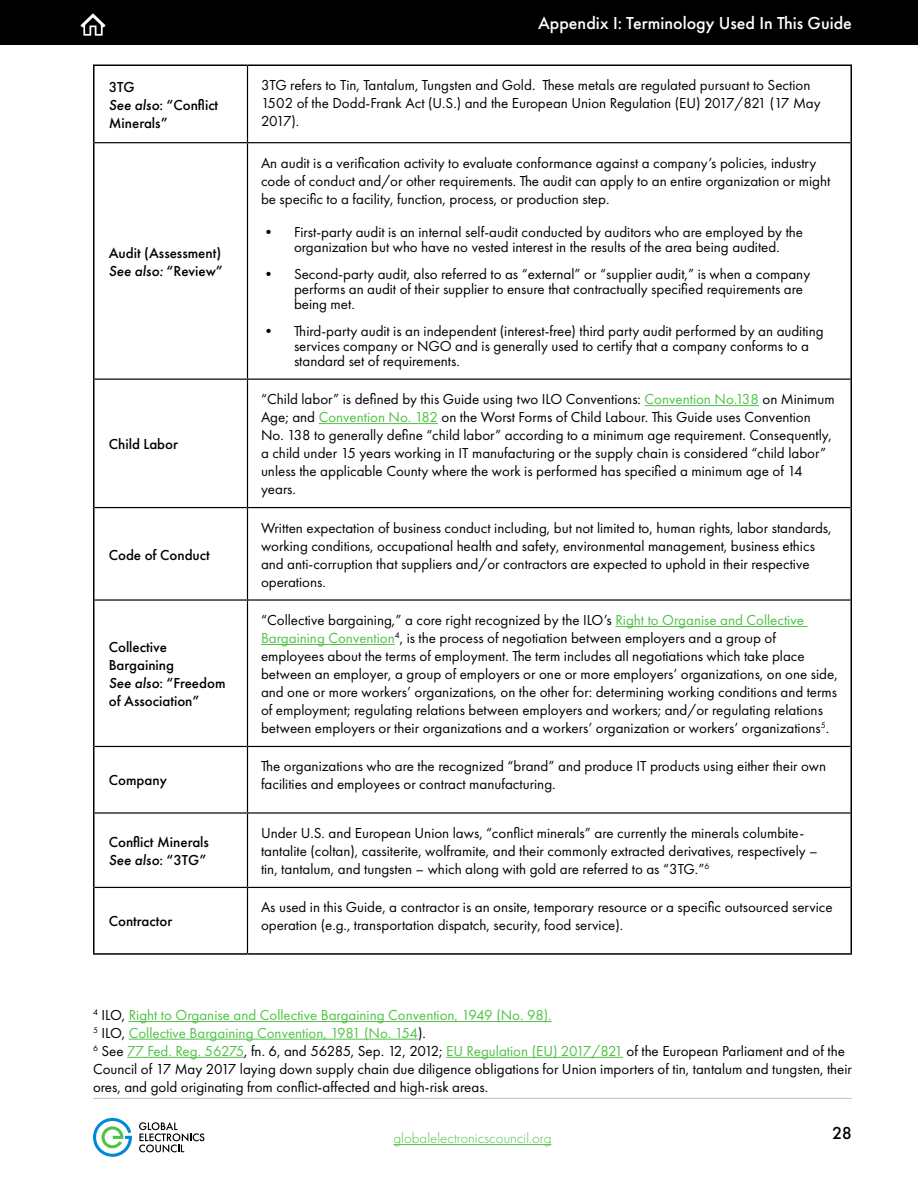
<style>
.page{position:relative;width:918px;height:1188px;background:#fff}
.page>*{position:absolute;margin:0;border:0;box-sizing:border-box;transform-origin:0 0}
.p_block_02{font:500 18px "Futura PT";color:#fff}
.t1{font:500 18px "Futura PT";color:#000}
.t2{font:15px/18px "Futura PT";color:#000}
.t3{font:500 15px/18px "Futura PT";color:#000}
.t4{font:15px "Futura PT";color:#50c246}
.t5{font:300 15px "Futura PT";color:#50c246}
.s1{font-style:italic}
.s2{color:#50c246}
.s3{color:#000}
</style>
<div class="page">
<div style="left:0;top:0;width:918px;height:45px;background:#000"></div>
<svg style="left:93px;top:1118px;width:39px;height:39px"></svg>
<svg style="left:139px;top:1122px;width:65px;height:31px"></svg>
<hr style="left:93px;top:1098px;width:759px;height:1px;background:#bfbfbf">
<hr style="left:394px;top:1144px;width:157px;height:1px;background:#50c246">
<img style="left:80px;top:13px;width:26px;height:23px">
<hr style="left:93px;top:64px;width:155px;height:2px;background:#000">
<hr style="left:93px;top:66px;width:1px;height:77px;background:#000">
<hr style="left:248px;top:64px;width:604px;height:2px;background:#000">
<hr style="left:850px;top:66px;width:2px;height:77px;background:#000">
<hr style="left:93px;top:143px;width:1px;height:236px;background:#000">
<hr style="left:850px;top:143px;width:2px;height:236px;background:#000">
<hr style="left:93px;top:379px;width:1px;height:129px;background:#000">
<hr style="left:850px;top:379px;width:2px;height:129px;background:#000">
<hr style="left:93px;top:508px;width:1px;height:92px;background:#000">
<hr style="left:850px;top:508px;width:2px;height:92px;background:#000">
<hr style="left:93px;top:600px;width:1px;height:146px;background:#000">
<hr style="left:850px;top:600px;width:2px;height:146px;background:#000">
<hr style="left:93px;top:746px;width:1px;height:67px;background:#000">
<hr style="left:850px;top:746px;width:2px;height:67px;background:#000">
<hr style="left:93px;top:813px;width:1px;height:74px;background:#000">
<hr style="left:850px;top:813px;width:2px;height:74px;background:#000">
<hr style="left:93px;top:887px;width:1px;height:66px;background:#000">
<hr style="left:850px;top:887px;width:2px;height:66px;background:#000">
<hr style="left:93px;top:953px;width:155px;height:2px;background:#000">
<hr style="left:248px;top:953px;width:604px;height:2px;background:#000">
<hr style="left:247px;top:66px;width:1px;height:76px;background:#000">
<hr style="left:94px;top:142px;width:154px;height:1px;background:#000">
<hr style="left:248px;top:142px;width:602px;height:1px;background:#000">
<hr style="left:247px;top:143px;width:1px;height:236px;background:#000">
<hr style="left:94px;top:379px;width:154px;height:1px;background:#000">
<hr style="left:248px;top:379px;width:602px;height:1px;background:#000">
<hr style="left:247px;top:380px;width:1px;height:127px;background:#000">
<hr style="left:94px;top:507px;width:154px;height:1px;background:#000">
<hr style="left:248px;top:507px;width:602px;height:1px;background:#000">
<hr style="left:247px;top:508px;width:1px;height:91px;background:#000">
<hr style="left:94px;top:599px;width:154px;height:2px;background:#000">
<hr style="left:248px;top:599px;width:602px;height:2px;background:#000">
<hr style="left:247px;top:601px;width:1px;height:145px;background:#000">
<hr style="left:94px;top:746px;width:154px;height:1px;background:#000">
<hr style="left:248px;top:746px;width:602px;height:1px;background:#000">
<hr style="left:247px;top:747px;width:1px;height:65px;background:#000">
<hr style="left:94px;top:812px;width:154px;height:2px;background:#000">
<hr style="left:248px;top:812px;width:602px;height:2px;background:#000">
<hr style="left:247px;top:814px;width:1px;height:73px;background:#000">
<hr style="left:94px;top:887px;width:154px;height:1px;background:#000">
<hr style="left:248px;top:887px;width:602px;height:1px;background:#000">
<hr style="left:247px;top:888px;width:1px;height:65px;background:#000">
<hr style="left:645px;top:405px;width:114px;height:1px;background:#50c246">
<hr style="left:319px;top:423px;width:119px;height:1px;background:#50c246">
<hr style="left:615px;top:626px;width:192px;height:1px;background:#50c246">
<hr style="left:261px;top:644px;width:134px;height:1px;background:#50c246">
<hr style="left:129px;top:1021px;width:423px;height:1px;background:#50c246">
<hr style="left:129px;top:1039px;width:289px;height:1px;background:#50c246">
<hr style="left:127px;top:1057px;width:117px;height:1px;background:#50c246">
<hr style="left:446px;top:1057px;width:177px;height:1px;background:#50c246">
<p class="p_block_02" style="left:538px;top:12px;width:315px">Appendix I: Terminology Used In This Guide</p>
<h3 class="t3" style="left:109px;top:78px;width:111px">3TG<br><span class="s1">See also</span>: “Conflict<br>Minerals”</h3>
<p class="t2" style="left:261px;top:76px;width:561px">3TG refers to Tin, Tantalum, Tungsten and Gold. These metals are regulated pursuant to Section<br>1502 of the Dodd-Frank Act (U.S.) and the European Union Regulation (EU) 2017/821 (17 May<br>2017).</p>
<h3 class="t3" style="left:109px;top:244px;width:116px">Audit (Assessment)<br><span class="s1">See also:</span> “Review”</h3>
<h3 class="t3" style="left:109px;top:435px;width:71px">Child Labor</h3>
<h3 class="t3" style="left:109px;top:546px;width:103px">Code of Conduct</h3>
<h3 class="t3" style="left:109px;top:638px;width:118px">Collective<br>Bargaining<br><span class="s1">See also</span>: “Freedom of Association”</h3>
<h3 class="t3" style="left:109px;top:771px;width:60px">Company</h3>
<p class="t2" style="left:261px;top:154px;width:571px">An audit is a verification activity to evaluate conformance against a company’s policies, industry code of conduct and/or other requirements. The audit can apply to an entire organization or might be specific to a facility, function, process, or production step.</p>
<p class="t2" style="left:294px;top:224px;width:511px;line-height:15px;text-indent:-33px">• First-party audit is an internal self-audit conducted by auditors who are employed by the organization but who have no vested interest in the results of the area being audited.</p>
<p class="t2" style="left:294px;top:266px;width:518px;line-height:15px;text-indent:-33px">• Second-party audit, also referred to as “external” or “supplier audit,” is when a company performs an audit of their supplier to ensure that contractually specified requirements are being met.</p>
<p class="t2" style="left:294px;top:323px;width:531px;line-height:15px;text-indent:-33px">• Third-party audit is an independent (interest-free) third party audit performed by an auditing services company or NGO and is generally used to certify that a company conforms to a standard set of requirements.</p>
<p class="t2" style="left:261px;top:390px;width:575px">“Child labor” is defined by this Guide using two ILO Conventions: <span class="s2">Convention No.138</span> on Minimum Age; and <span class="s2">Convention No. 182</span> on the Worst Forms of Child Labour. This Guide uses Convention No. 138 to generally define “child labor” according to a minimum age requirement. Consequently, a child under 15 years working in IT manufacturing or the supply chain is considered “child labor” unless the applicable County where the work is performed has specified a minimum age of 14 years.</p>
<p class="t2" style="left:261px;top:518px;width:572px">Written expectation of business conduct including, but not limited to, human rights, labor standards, working conditions, occupational health and safety, environmental management, business ethics and anti-corruption that suppliers and/or contractors are expected to uphold in their respective operations.</p>
<p class="t2" style="left:261px;top:611px;width:578px">“Collective bargaining,” a core right recognized by the ILO’s <span class="s2">Right to Organise and Collective Bargaining Convention</span><sup>4</sup>, is the process of negotiation between employers and a group of employees about the terms of employment. The term includes all negotiations which take place between an employer, a group of employers or one or more employers’ organizations, on one side, and one or more workers’ organizations, on the other for: determining working conditions and terms of employment; regulating relations between employers and workers; and/or regulating relations between employers or their organizations and a workers’ organization or workers’ organizations<sup>5</sup>.</p>
<p class="t2" style="left:261px;top:757px;width:567px">The organizations who are the recognized “brand” and produce IT products using either their own facilities and employees or contract manufacturing.</p>
<h3 class="t3" style="left:109px;top:833px;width:102px">Conflict Minerals<br><span class="s1">See also</span>: “3TG”</h3>
<p class="t2" style="left:261px;top:824px;width:558px">Under U.S. and European Union laws, “conflict minerals” are currently the minerals columbite&shy;tantalite (coltan), cassiterite, wolframite, and their commonly extracted derivatives, respectively – tin, tantalum, and tungsten – which along with gold are referred to as “3TG.”<sup>6</sup></p>
<h3 class="t3" style="left:109px;top:912px;width:65px">Contractor</h3>
<p class="t2" style="left:261px;top:898px;width:573px">As used in this Guide, a contractor is an onsite, temporary resource or a specific outsourced service operation (e.g., transportation dispatch, security, food service).</p>
<p class="t4" style="left:93px;top:1006px;width:460px"><sup>4</sup> <span class="s3">ILO,</span> Right to Organise and Collective Bargaining Convention, 1949 (No. 98).</p>
<p class="t4" style="left:93px;top:1024px;width:334px"><sup>5</sup> <span class="s3">ILO,</span> Collective Bargaining Convention, 1981 (No. 154<span class="s3">).</span></p>
<p class="t2" style="left:93px;top:1042px;width:760px"><sup>6</sup> See <span class="s2">77 Fed. Reg. 56275</span>, fn. 6, and 56285, Sep. 12, 2012; <span class="s2">EU Regulation (EU) 2017/821</span> of the European Parliament and of the<br>Council of 17 May 2017 laying down supply chain due diligence obligations for Union importers of tin, tantalum and tungsten, their ores, and gold originating from conflict-affected and high-risk areas.</p>
<p class="t5" style="left:394px;top:1130px;width:159px">globalelectronicscouncil.org</p>
<p class="t1" style="left:832px;top:1122px;width:21px">28</p>
</div>
